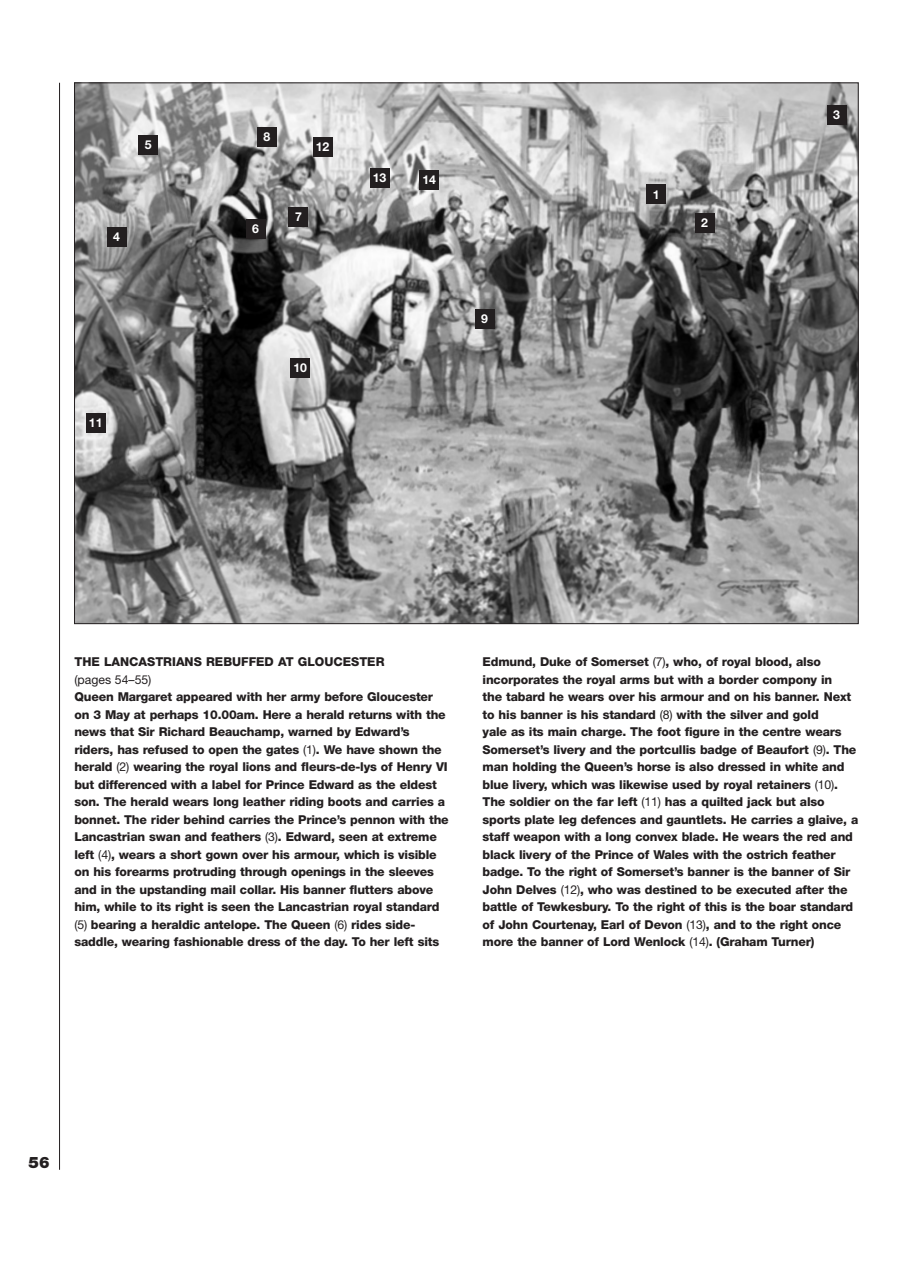
<style>
.page{position:relative;width:913px;height:1266px;background:#fff}
.page>*{position:absolute;margin:0;border:0;box-sizing:border-box;transform-origin:0 0}
.t1{font:900 15.75px "Helvetica Neue";color:#231f20}
.t2{font:800 12.25px/17.5px "Helvetica Neue";letter-spacing:-.015em;color:#231f20}
.t3{font:700 12.25px "Helvetica Neue";color:#fff}
.s1{font-weight:400}
</style>
<div class="page">
<hr style="left:59px;top:83px;width:1px;height:1086px;background:#231f20">
<img style="left:76px;top:85px;width:780px;height:536px">
<div style="left:646px;top:184px;width:20px;height:20px;background:#231f20"></div>
<div style="left:694px;top:213px;width:20px;height:20px;background:#231f20"></div>
<div style="left:826px;top:105px;width:20px;height:20px;background:#231f20"></div>
<div style="left:107px;top:227px;width:19px;height:19px;background:#231f20"></div>
<div style="left:138px;top:135px;width:20px;height:20px;background:#231f20"></div>
<div style="left:246px;top:219px;width:19px;height:20px;background:#231f20"></div>
<div style="left:288px;top:207px;width:20px;height:20px;background:#231f20"></div>
<div style="left:257px;top:127px;width:20px;height:20px;background:#231f20"></div>
<div style="left:475px;top:308px;width:19px;height:20px;background:#231f20"></div>
<div style="left:290px;top:357px;width:20px;height:20px;background:#231f20"></div>
<div style="left:86px;top:413px;width:20px;height:19px;background:#231f20"></div>
<div style="left:313px;top:137px;width:19px;height:20px;background:#231f20"></div>
<div style="left:370px;top:168px;width:19px;height:20px;background:#231f20"></div>
<div style="left:419px;top:170px;width:20px;height:19px;background:#231f20"></div>
<p class="t3" style="left:145px;top:140px;width:8px">5</p>
<p class="t3" style="left:113px;top:232px;width:8px">4</p>
<p class="t3" style="left:89px;top:418px;width:15px">11</p>
<p class="t3" style="left:264px;top:133px;width:8px">8</p>
<p class="t3" style="left:252px;top:224px;width:8px">6</p>
<p class="t3" style="left:316px;top:143px;width:15px">12</p>
<p class="t3" style="left:295px;top:212px;width:8px">7</p>
<p class="t3" style="left:373px;top:173px;width:15px">13</p>
<p class="t3" style="left:422px;top:175px;width:15px">14</p>
<p class="t3" style="left:293px;top:363px;width:15px">10</p>
<p class="t3" style="left:481px;top:314px;width:8px">9</p>
<p class="t3" style="left:653px;top:190px;width:8px">1</p>
<p class="t3" style="left:701px;top:219px;width:8px">2</p>
<p class="t3" style="left:833px;top:110px;width:8px">3</p>
<p class="t2" style="left:74px;top:654px;width:376px">THE LANCASTRIANS REBUFFED AT GLOUCESTER<br><span class="s1">(pages 54 –55)<br></span>Queen Margaret appeared with her army before Gloucester on 3 May at perhaps 10.00am. Here a herald returns with the news that Sir Richard Beauchamp, warned by Edward’s riders, has refused to open the gates <span class="s1">(1)</span>. We have shown the herald <span class="s1">(2)</span> wearing the royal lions and fleurs-de-lys of Henry VI but differenced with a label for Prince Edward as the eldest son. The herald wears long leather riding boots and carries a bonnet. The rider behind carries the Prince’s pennon with the Lancastrian swan and feathers <span class="s1">(3)</span>. Edward, seen at extreme left <span class="s1">(4)</span>, wears a short gown over his armour, which is visible on his forearms protruding through openings in the sleeves and in the upstanding mail collar. His banner flutters above him, while to its right is seen the Lancastrian royal standard <span class="s1">(5)</span> bearing a heraldic antelope. The Queen <span class="s1">(6)</span> rides side&shy;saddle, wearing fashionable dress of the day. To her left sits</p>
<p class="t2" style="left:482px;top:654px;width:377px">Edmund, Duke of Somerset <span class="s1">(7)</span>, who, of royal blood, also incorporates the royal arms but with a border compony in<br>the tabard he wears over his armour and on his banner. Next to his banner is his standard <span class="s1">(8)</span> with the silver and gold<br>yale as its main charge. The foot figure in the centre wears Somerset’s livery and the portcullis badge of Beaufort <span class="s1">(9)</span>. The man holding the Queen’s horse is also dressed in white and blue livery, which was likewise used by royal retainers <span class="s1">(10)</span>.<br>The soldier on the far left <span class="s1">(11)</span> has a quilted jack but also sports plate leg defences and gauntlets. He carries a glaive, a staff weapon with a long convex blade. He wears the red and black livery of the Prince of Wales with the ostrich feather badge. To the right of Somerset’s banner is the banner of Sir John Delves <span class="s1">(12)</span>, who was destined to be executed after the battle of Tewkesbury. To the right of this is the boar standard of John Courtenay, Earl of Devon <span class="s1">(13)</span>, and to the right once more the banner of Lord Wenlock <span class="s1">(14)</span>. (Graham Turner)</p>
<p class="t1" style="left:29px;top:1156px;width:23px">56</p>
</div>
